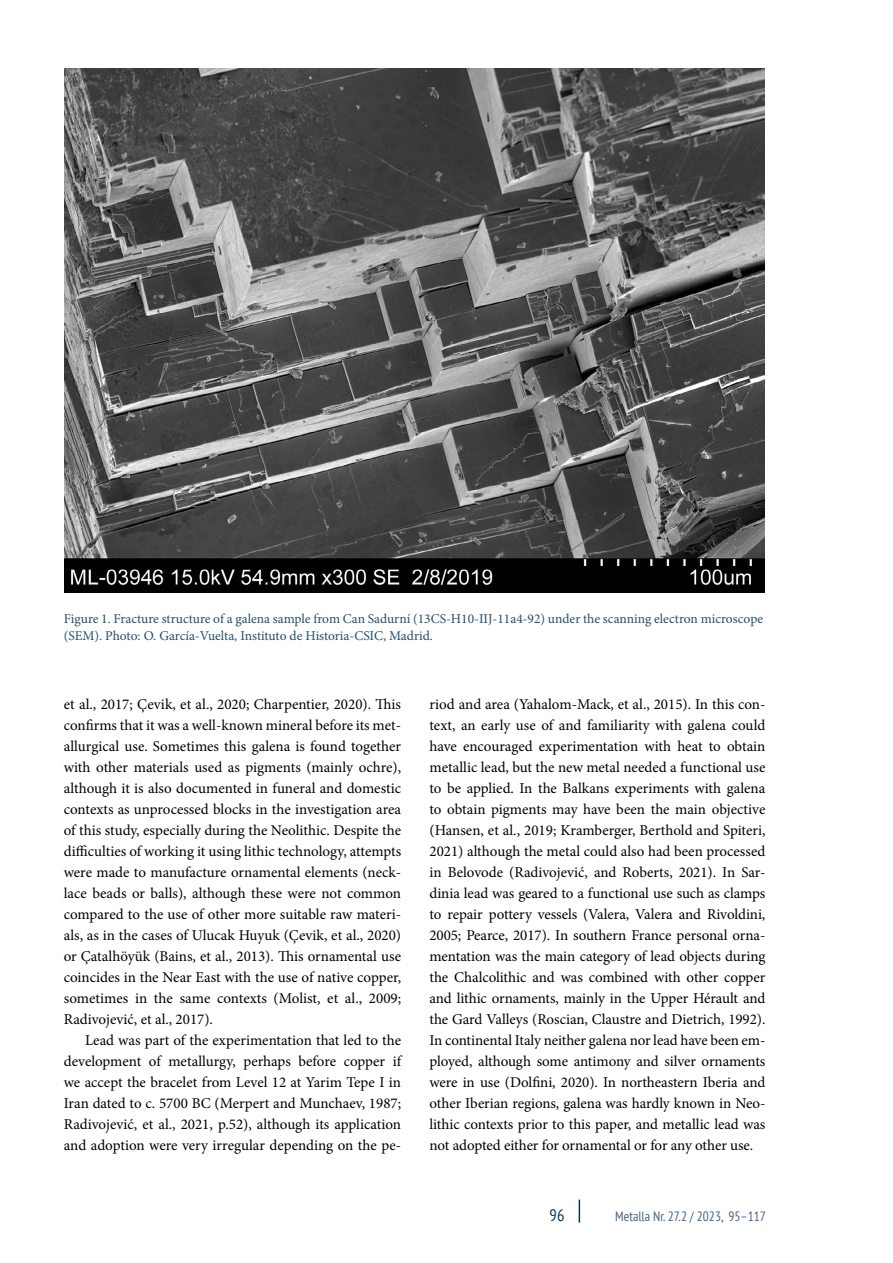
<style>
.page{position:relative;width:893px;height:1263px;background:#fff}
.page>*{position:absolute;margin:0;border:0;box-sizing:border-box;transform-origin:0 0}
.t1{font:condensed 16.5px "PT Sans";color:#003857}
.t2{font:15px/21px "Minion Pro";letter-spacing:-.005em;color:#000;text-align:justify}
.t3{font:13.5px/16.5px "Minion Pro";color:#254e6d}
.t4{font:condensed 13.5px "PT Sans";color:#476482}
</style>
<div class="page">
<svg style="left:579px;top:1199px;width:1px;height:23px"></svg>
<img style="left:65px;top:68px;width:699px;height:524px">
<p class="t3" style="left:64px;top:611px;width:701px">Figure 1. Fracture structure of a galena sample from Can Sadurní (13CS-H10-IIJ-11a4-92) under the scanning electron microscope (SEM). Photo: O. García-Vuelta, Instituto de Historia-CSIC, Madrid.</p>
<p class="t2" style="left:64px;top:694px;width:339px">et al., 2017; Çevik, et al., 2020; Charpentier, 2020). This confirms that it was a well-known mineral before its met&shy;allurgical use. Sometimes this galena is found together with other materials used as pigments (mainly ochre), although it is also documented in funeral and domestic contexts as unprocessed blocks in the investigation area of this study, especially during the Neolithic. Despite the difficulties of working it using lithic technology, attempts were made to manufacture ornamental elements (neck&shy;lace beads or balls), although these were not common compared to the use of other more suitable raw materi&shy;als, as in the cases of Ulucak Huyuk (Çevik, et al., 2020) or Çatalhöyük (Bains, et al., 2013). This ornamental use coincides in the Near East with the use of native copper, sometimes in the same contexts (Molist, et al., 2009; Radivojević, et al., 2017).</p>
<p class="t2" style="left:64px;top:1030px;width:339px;text-indent:21px">Lead was part of the experimentation that led to the development of metallurgy, perhaps before copper if we accept the bracelet from Level 12 at Yarim Tepe I in Iran dated to c. 5700 BC (Merpert and Munchaev, 1987; Radivojević, et al., 2021, p.52), although its application and adoption were very irregular depending on the pe-</p>
<p class="t2" style="left:429px;top:694px;width:337px">riod and area (Yahalom-Mack, et al., 2015). In this con&shy;text, an early use of and familiarity with galena could have encouraged experimentation with heat to obtain metallic lead, but the new metal needed a functional use to be applied. In the Balkans experiments with galena to obtain pigments may have been the main objective (Hansen, et al., 2019; Kramberger, Berthold and Spiteri, 2021) although the metal could also had been processed in Belovode (Radivojević, and Roberts, 2021). In Sar&shy;dinia lead was geared to a functional use such as clamps to repair pottery vessels (Valera, Valera and Rivoldini, 2005; Pearce, 2017). In southern France personal orna&shy;mentation was the main category of lead objects during the Chalcolithic and was combined with other copper and lithic ornaments, mainly in the Upper Hérault and the Gard Valleys (Roscian, Claustre and Dietrich, 1992).<br>In continental Italy neither galena nor lead have been em&shy;ployed, although some antimony and silver ornaments were in use (Dolfini, 2020). In northeastern Iberia and other Iberian regions, galena was hardly known in Neo&shy;lithic contexts prior to this paper, and metallic lead was not adopted either for ornamental or for any other use.</p>
<p class="t1" style="left:550px;top:1204px;width:16px">96</p>
<p class="t4" style="left:615px;top:1207px;width:152px">Metalla Nr. 27.2 / 2023, 95–117</p>
</div>
